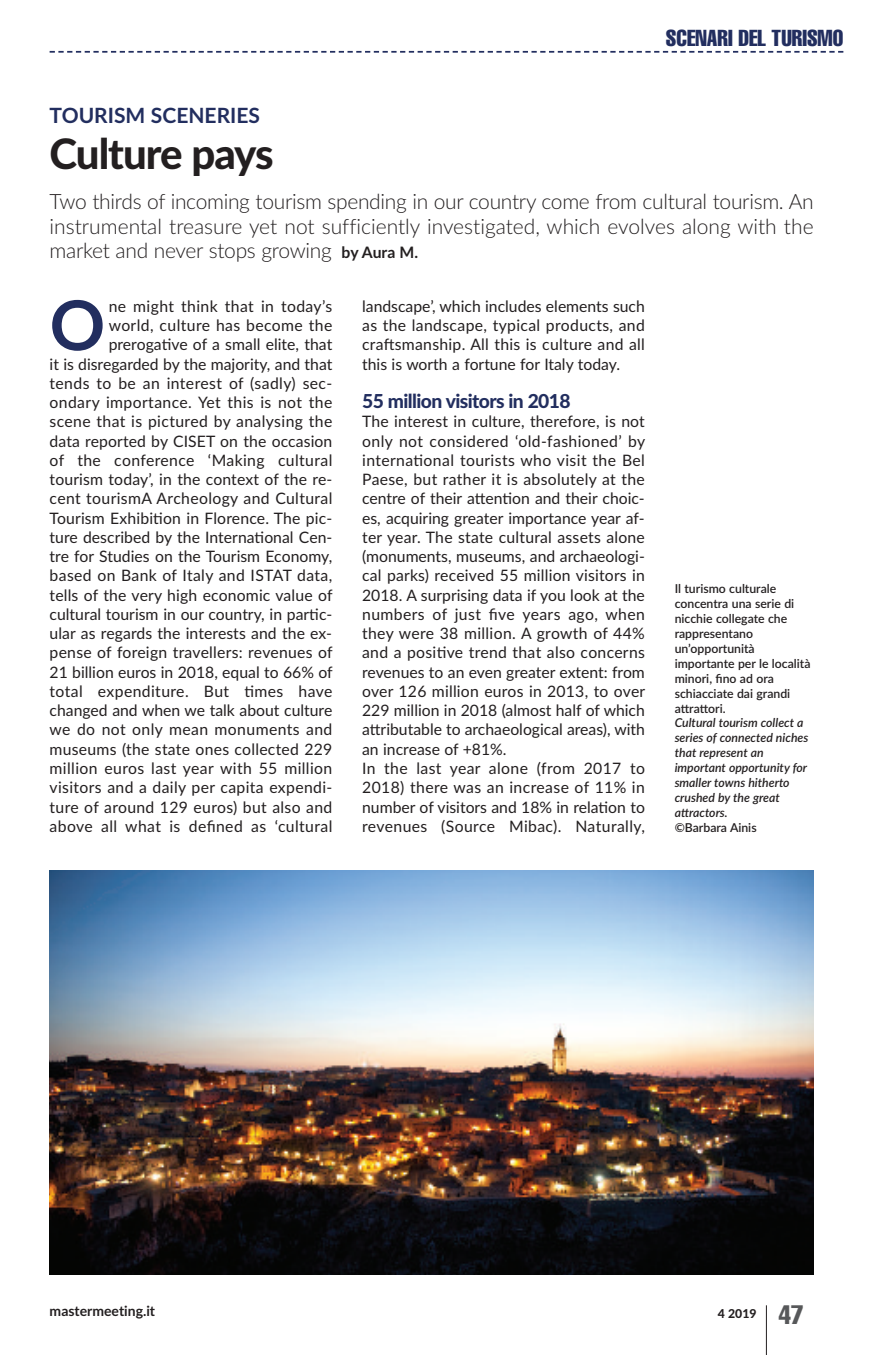
<style>
.page{position:relative;width:893px;height:1355px;background:#fff}
.page>*{position:absolute;margin:0;border:0;box-sizing:border-box;transform-origin:0 0}
.t1{font:700 68.77px "Lato";color:#222e5f}
.t2{font:800 42px "Lato";color:#231f20}
.t3{font:extra-condensed 22.75px "Helvetica";color:#222e5f}
.t4{font:300 21px/24.5px "Lato";letter-spacing:-.015em;color:#231f20;text-align:justify}
.t5{font:700 21px "Lato";color:#222e5f}
.t6{font:800 19.25px "Lato";letter-spacing:-.03em;color:#222e5f}
.t7{font:15.75px/19.2px "Lato";letter-spacing:.01em;color:#231f20;text-align:right}
.t8{font:700 14px "Lato";color:#231f20}
.t9{font:600 12.25px/14.9px "Lato";color:#231f20}
.t10{font:italic 600 12.25px/14.9px "Lato";color:#231f20}
.t11{font:800 12.25px "Lato";color:#231f20}
.s1{font-weight:700;font-size:15.75px}
.s2{font-family:"Helvetica";font-weight:400;font-stretch:extra-condensed;font-size:26.25px;color:#57585a}
</style>
<div class="page">
<hr style="left:766px;top:1305px;width:1px;height:49px;background:#231f20">
<svg style="left:50px;top:51px;width:793px;height:2px"></svg>
<img style="left:50px;top:870px;width:764px;height:404px">
<h3 class="t3" style="left:666px;top:30px;width:179px">SCENARI DEL TURISMO</h3>
<h3 class="t5" style="left:50px;top:104px;width:212px">TourisM sceneries</h3>
<h2 class="t2" style="left:50px;top:130px;width:226px">culture pays</h2>
<h3 class="t4" style="left:50px;top:190px;width:765px">Two thirds of incoming tourism spending in our country come from cultural tourism. An instrumental treasure yet not sufficiently investigated, which evolves along with the market and never stops growing <span class="s1">by Aura M.</span></h3>
<p class="t7" style="left:50px;top:296px;width:285px">ne might think that in today’s<br>world, culture has become the prerogative of a small elite, that<br>it is disregarded by the majority, and that tends to be an interest of (sadly) sec&shy;ondary importance. Yet this is not the scene that is pictured by analysing the data reported by CISET on the occasion of the conference ‘Making cultural tourism today’, in the context of the re&shy;cent tourismA Archeology and Cultural Tourism Exhibition in Florence. The pic&shy;ture described by the International Cen&shy;tre for Studies on the Tourism Economy, based on Bank of Italy and ISTAT data, tells of the very high economic value of cultural tourism in our country, in partic&shy;ular as regards the interests and the ex&shy;pense of foreign travellers: revenues of 21 billion euros in 2018, equal to 66% of total expenditure. But times have changed and when we talk about culture we do not only mean monuments and museums (the state ones collected 229 million euros last year with 55 million visitors and a daily per capita expendi&shy;ture of around 129 euros) but also and above all what is defined as ‘cultural</p>
<p class="t7" style="left:362px;top:296px;width:284px;text-align:justify">landscape’, which includes elements such as the landscape, typical products, and craftsmanship. All this is culture and all this is worth a fortune for Italy today.</p>
<h1 class="t1" style="left:50px;top:286px;width:57px">O</h1>
<p class="t6" style="left:362px;top:390px;width:210px">55 million visitors in 2018</p>
<p class="t7" style="left:362px;top:412px;width:285px;text-align:left">The interest in culture, therefore, is not only not considered ‘old-fashioned’ by international tourists who visit the Bel Paese, but rather it is absolutely at the centre of their attention and their choic&shy;es, acquiring greater importance year af&shy;ter year. The state cultural assets alone (monuments, museums, and archaeologi&shy;cal parks) received 55 million visitors in 2018. A surprising data if you look at the numbers of just five years ago, when they were 38 million. A growth of 44% and a positive trend that also concerns revenues to an even greater extent: from over 126 million euros in 2013, to over 229 million in 2018 (almost half of which attributable to archaeological areas), with an increase of +81%.<br>In the last year alone (from 2017 to 2018) there was an increase of 11% in number of visitors and 18% in relation to revenues (Source Mibac). Naturally,</p>
<p class="t9" style="left:675px;top:581px;width:137px">Il turismo culturale concentra una serie di nicchie collegate che rappresentano un’opportunità importante per le località minori, fino ad ora schiacciate dai grandi attrattori.</p>
<p class="t10" style="left:675px;top:715px;width:135px">Cultural tourism collect a series of connected niches that represent an important opportunity for smaller towns hitherto crushed by the great attractors.</p>
<p class="t9" style="left:675px;top:819px;width:83px">©Barbara Ainis</p>
<p class="t8" style="left:50px;top:1302px;width:107px">mastermeeting.it</p>
<p class="t11" style="left:718px;top:1306px;width:87px">4 2019 <span class="s2">47</span></p>
</div>
